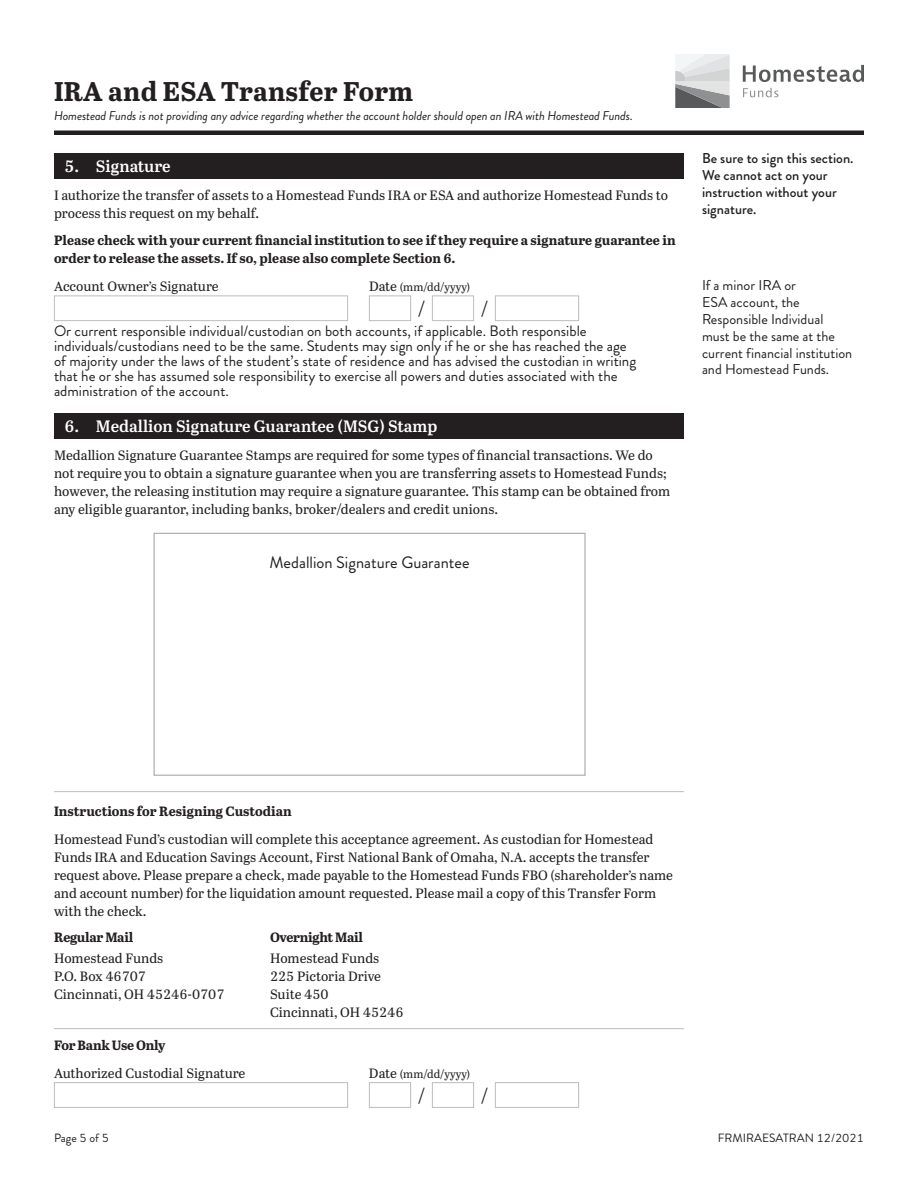
<style>
.page{position:relative;width:918px;height:1188px;background:#fff}
.page>*{position:absolute;margin:0;border:0;box-sizing:border-box;transform-origin:0 0}
.t1{font:700 27px "Abril Text";letter-spacing:.01em;color:#231f20}
._4_Form_Glyph_12_15{font:18px "Abril Text";color:#231f20}
._1_Section_Title_11{font:600 16.5px "Abril Text";color:#fff}
._3_Form_Note_10_8__b{font:16.5px "Brandon Grotesque";color:#231f20}
._3_Form_Note_10_8__b-2{font:15px/15px "Brandon Grotesque";color:#231f20}
._9_Sidebar_9_5_11_25{font:14.25px/16.8px "Brandon Grotesque";color:#231f20}
._9_Sidebar_9_5_11_25-2{font:500 14.25px/16.8px "Brandon Grotesque";color:#231f20}
._4_Body_9_12__space{font:13.5px/18px "Abril Text";color:#231f20}
._4_Body_9_12{font:13.5px/18px "Abril Text";color:#231f20}
._4_Body_9_12__space-2{font:700 13.5px/18px "Abril Text";color:#231f20}
._1_Form_Label_9_14{font:13.5px "Abril Text";color:#231f20}
._4_Body_9_12-2{font:700 13.5px "Abril Text";letter-spacing:-.02em;color:#231f20}
._4_Body_9_12__space-3{font:700 13.5px "Abril Text";letter-spacing:-.02em;color:#231f20}
.t2{font:italic 12.75px "Brandon Grotesque";letter-spacing:-.01em;color:#231f20}
.t3{font:12px "Brandon Grotesque";color:#231f20}
._1_Form_Label_9_14-2{font:11.25px "Abril Text";color:#231f20}
.s1{font-size:13.5px}
</style>
<div class="page">
<svg style="left:743px;top:65px;width:121px;height:17px"></svg>
<svg style="left:743px;top:88px;width:35px;height:9px"></svg>
<svg style="left:675px;top:54px;width:55px;height:54px;background:#bdbfc0"></svg>
<div style="left:54px;top:130px;width:810px;height:5px;background:#231f20"></div>
<div style="left:54px;top:153px;width:630px;height:25px;background:#231f20"></div>
<div style="left:54px;top:296px;width:294px;height:25px;background:#fff;border:1px solid #bcbdc0"></div>
<div style="left:369px;top:296px;width:42px;height:25px;background:#fff;border:1px solid #bcbdc0"></div>
<div style="left:432px;top:296px;width:42px;height:25px;background:#fff;border:1px solid #bcbdc0"></div>
<div style="left:495px;top:296px;width:84px;height:25px;background:#fff;border:1px solid #bcbdc0"></div>
<div style="left:54px;top:413px;width:630px;height:26px;background:#231f20"></div>
<hr style="left:54px;top:791px;width:630px;height:1px;background:#bcbdc0">
<hr style="left:54px;top:1028px;width:630px;height:1px;background:#bcbdc0">
<div style="left:54px;top:1082px;width:294px;height:26px;background:#fff;border:1px solid #bcbdc0"></div>
<div style="left:369px;top:1082px;width:42px;height:26px;background:#fff;border:1px solid #bcbdc0"></div>
<div style="left:432px;top:1082px;width:42px;height:26px;background:#fff;border:1px solid #bcbdc0"></div>
<div style="left:495px;top:1082px;width:84px;height:26px;background:#fff;border:1px solid #bcbdc0"></div>
<div style="left:154px;top:533px;width:432px;height:243px;border:1px solid #a8a9ad"></div>
<h1 class="t1" style="left:54px;top:72px;width:361px">IRA and ESA Transfer Form</h1>
<p class="t2" style="left:54px;top:107px;width:580px">Homestead Funds is not providing any advice regarding whether the account holder should open an IRA with Homestead Funds.</p>
<p class="_1_Section_Title_11" style="left:64px;top:154px;width:108px">5. Signature</p>
<p class="_4_Body_9_12__space" style="left:54px;top:185px;width:616px">I authorize the transfer of assets to a Homestead Funds IRA or ESA and authorize Homestead Funds to process this request on my behalf.</p>
<p class="_4_Body_9_12__space-2" style="left:54px;top:231px;width:623px">Please check with your current financial institution to see if they require a signature guarantee in order to release the assets. If so, please also complete Section 6.</p>
<p class="_1_Form_Label_9_14" style="left:54px;top:276px;width:166px">Account Owner’s Signature</p>
<p class="_1_Form_Label_9_14-2" style="left:369px;top:279px;width:103px"><span class="s1">Date</span> (mm/dd/yyyy)</p>
<p class="_4_Form_Glyph_12_15" style="left:418px;top:296px;width:8px">/</p>
<p class="_4_Form_Glyph_12_15" style="left:481px;top:296px;width:8px">/</p>
<p class="_3_Form_Note_10_8__b-2" style="left:54px;top:324px;width:584px">Or current responsible individual/custodian on both accounts, if applicable. Both responsible individuals/custodians need to be the same. Students may sign only if he or she has reached the age of majority under the laws of the student’s state of residence and has advised the custodian in writing that he or she has assumed sole responsibility to exercise all powers and duties associated with the administration of the account.</p>
<p class="_1_Section_Title_11" style="left:64px;top:414px;width:375px">6. Medallion Signature Guarantee (MSG) Stamp</p>
<p class="_4_Body_9_12" style="left:54px;top:445px;width:618px">Medallion Signature Guarantee Stamps are required for some types of financial transactions. We do not require you to obtain a signature guarantee when you are transferring assets to Homestead Funds; however, the releasing institution may require a signature guarantee. This stamp can be obtained from any eligible guarantor, including banks, broker/dealers and credit unions.</p>
<p class="_3_Form_Note_10_8__b" style="left:269px;top:551px;width:202px">Medallion Signature Guarantee</p>
<p class="_9_Sidebar_9_5_11_25-2" style="left:702px;top:150px;width:153px">Be sure to sign this section.<br>We cannot act on your instruction without your signature.</p>
<p class="_9_Sidebar_9_5_11_25" style="left:702px;top:277px;width:152px">If a minor IRA or<br>ESA account, the<br>Responsible Individual must be the same at the current financial institution and Homestead Funds.</p>
<p class="_4_Body_9_12__space-2" style="left:54px;top:802px;width:239px">Instructions for Resigning Custodian</p>
<p class="_4_Body_9_12__space" style="left:54px;top:829px;width:621px">Homestead Fund’s custodian will complete this acceptance agreement. As custodian for Homestead Funds IRA and Education Savings Account, First National Bank of Omaha, N.A. accepts the transfer request above. Please prepare a check, made payable to the Homestead Funds FBO (shareholder’s name and account number) for the liquidation amount requested. Please mail a copy of this Transfer Form with the check.</p>
<p class="_4_Body_9_12-2" style="left:54px;top:927px;width:81px">Regular Mail</p>
<p class="_4_Body_9_12" style="left:54px;top:949px;width:172px">Homestead Funds<br>P.O. Box 46707<br>Cincinnati, OH 45246-0707</p>
<p class="_4_Body_9_12-2" style="left:270px;top:927px;width:95px">Overnight Mail</p>
<p class="_4_Body_9_12" style="left:270px;top:949px;width:135px">Homestead Funds<br>225 Pictoria Drive<br>Suite 450<br>Cincinnati, OH 45246</p>
<p class="_4_Body_9_12__space-3" style="left:54px;top:1035px;width:113px">For Bank Use Only</p>
<p class="_1_Form_Label_9_14" style="left:54px;top:1063px;width:193px">Authorized Custodial Signature</p>
<p class="_1_Form_Label_9_14-2" style="left:369px;top:1066px;width:103px"><span class="s1">Date</span> (mm/dd/yyyy)</p>
<p class="_4_Form_Glyph_12_15" style="left:418px;top:1083px;width:8px">/</p>
<p class="_4_Form_Glyph_12_15" style="left:481px;top:1083px;width:8px">/</p>
<p class="t3" style="left:54px;top:1130px;width:56px">Page 5 of 5</p>
<p class="t3" style="left:718px;top:1130px;width:148px">FRMIRAESATRAN 12/2021</p>
</div>
